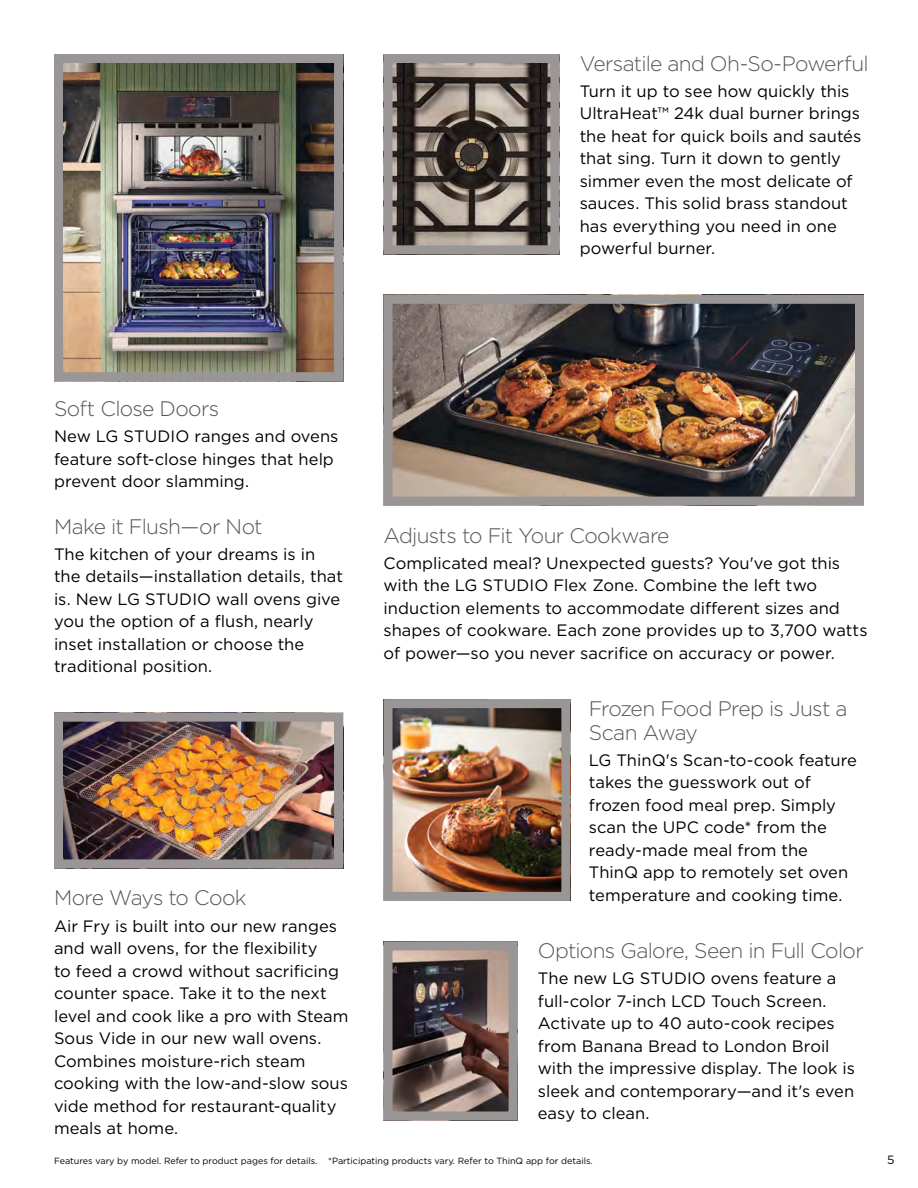
<style>
.page{position:relative;width:918px;height:1188px;background:#fff}
.page>*{position:absolute;margin:0;border:0;box-sizing:border-box;transform-origin:0 0}
.t1{font:300 21px/24px "Gotham";letter-spacing:-.035em;color:#555}
.t2{font:16.5px/22.5px "Gotham";color:#000}
.t3{font:12px "Gotham";color:#000}
.t4{font:9px "Gotham";color:#000}
</style>
<div class="page">
<img style="left:64px;top:723px;width:269px;height:135px">
<div style="left:54px;top:713px;width:289px;height:155px;border:9px solid #9a9696"></div>
<img style="left:394px;top:709px;width:166px;height:182px">
<div style="left:384px;top:699px;width:186px;height:202px;border:9px solid #9a9696"></div>
<img style="left:394px;top:305px;width:460px;height:191px">
<div style="left:384px;top:295px;width:480px;height:211px;border:9px solid #9a9696"></div>
<img style="left:394px;top:64px;width:155px;height:180px">
<div style="left:384px;top:54px;width:175px;height:200px;border:9px solid #9a9696"></div>
<img style="left:64px;top:64px;width:269px;height:307px">
<div style="left:54px;top:54px;width:289px;height:327px;border:9px solid #9a9696"></div>
<img style="left:394px;top:951px;width:114px;height:159px">
<div style="left:384px;top:941px;width:134px;height:179px;border:9px solid #9a9696"></div>
<p class="t1" style="left:580px;top:51px;width:291px">Versatile and Oh-So-Powerful</p>
<p class="t2" style="left:580px;top:79px;width:283px">Turn it up to see how quickly this<br>UltraHeat™ 24k dual burner brings the heat for quick boils and sautés that sing. Turn it down to gently simmer even the most delicate of sauces. This solid brass standout has everything you need in one powerful burner.</p>
<p class="t1" style="left:54px;top:396px;width:167px">Soft Close Doors</p>
<p class="t2" style="left:54px;top:425px;width:286px">New LG STUDIO ranges and ovens feature soft-close hinges that help prevent door slamming.</p>
<p class="t1" style="left:54px;top:514px;width:210px">Make it Flush—or Not</p>
<p class="t2" style="left:54px;top:542px;width:291px">The kitchen of your dreams is in the details—installation details, that is. New LG STUDIO wall ovens give you the option of a flush, nearly inset installation or choose the traditional position.</p>
<p class="t1" style="left:54px;top:885px;width:194px">More Ways to Cook</p>
<p class="t2" style="left:54px;top:914px;width:296px">Air Fry is built into our new ranges and wall ovens, for the flexibility<br>to feed a crowd without sacrificing counter space. Take it to the next level and cook like a pro with Steam<br>Sous Vide in our new wall ovens.<br>Combines moisture-rich steam cooking with the low-and-slow sous vide method for restaurant-quality meals at home.</p>
<p class="t1" style="left:384px;top:523px;width:288px">Adjusts to Fit Your Cookware</p>
<p class="t2" style="left:384px;top:551px;width:486px">Complicated meal? Unexpected guests? You've got this with the LG STUDIO Flex Zone. Combine the left two induction elements to accommodate different sizes and shapes of cookware. Each zone provides up to 3,700 watts of power—so you never sacrifice on accuracy or power.</p>
<p class="t1" style="left:589px;top:696px;width:260px">Frozen Food Prep is Just a<br>Scan Away</p>
<p class="t2" style="left:589px;top:749px;width:270px">LG ThinQ's Scan-to-cook feature takes the guesswork out of frozen food meal prep. Simply scan the UPC code* from the ready-made meal from the<br>ThinQ app to remotely set oven temperature and cooking time.</p>
<p class="t1" style="left:538px;top:938px;width:327px">Options Galore, Seen in Full Color</p>
<p class="t2" style="left:538px;top:967px;width:319px">The new LG STUDIO ovens feature a full-color 7-inch LCD Touch Screen.<br>Activate up to 40 auto-cook recipes from Banana Bread to London Broil with the impressive display. The look is sleek and contemporary—and it's even easy to clean.</p>
<p class="t4" style="left:54px;top:1155px;width:540px">Features vary by model. Refer to product pages for details. *Participating products vary. Refer to ThinQ app for details.</p>
<p class="t3" style="left:887px;top:1152px;width:9px">5</p>
</div>
